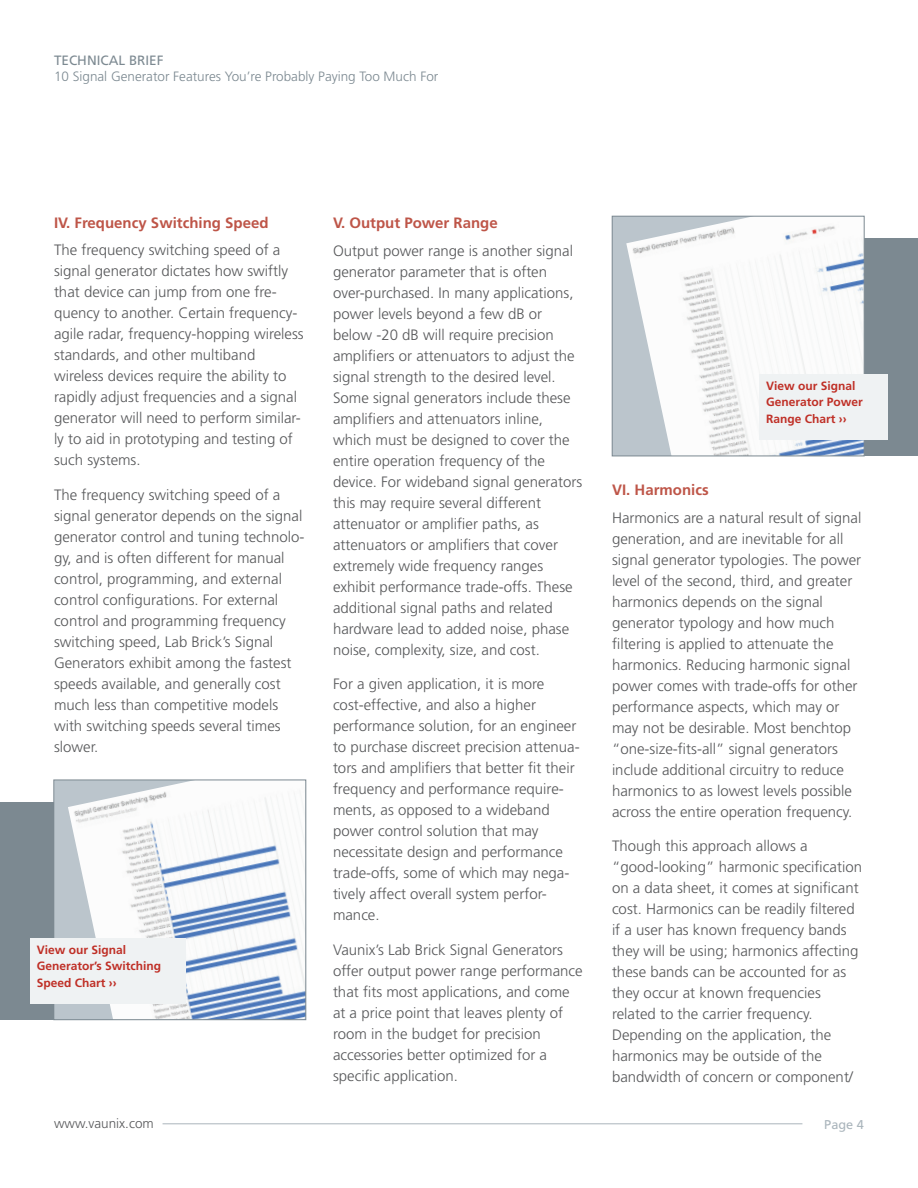
<style>
.page{position:relative;width:918px;height:1188px;background:#fff}
.page>*{position:absolute;margin:0;border:0;box-sizing:border-box;transform-origin:0 0}
.t1{font:300 15px/21px "Frutiger";color:#57585a}
.t2{font:700 15px "Frutiger";color:#be5548}
.t3{font:300 13.5px "Frutiger";color:#7c8991}
.t4{font:13.5px "Frutiger";color:#7c8991}
.t5{font:300 13.5px "Frutiger";color:#57585a}
.t6{font:12.75px "Frutiger";color:#aab5bc}
.t7{font:700 12px/16.5px "Frutiger";color:#bf2f26}
</style>
<div class="page">
<hr style="left:163px;top:1124px;width:639px;height:1px;background:#aab5bc">
<div style="left:0;top:802px;width:54px;height:218px;background:#7c8991"></div>
<div style="left:54px;top:780px;width:252px;height:240px;background:#bbc5cc"></div>
<img style="left:68px;top:782px;width:236px;height:236px">
<div style="left:54px;top:780px;width:252px;height:240px;border:1px solid #7c8991"></div>
<div style="left:30px;top:938px;width:156px;height:66px;background:#eff2f3"></div>
<div style="left:864px;top:238px;width:54px;height:218px;background:#7c8991"></div>
<div style="left:612px;top:216px;width:252px;height:240px;background:#bbc5cc"></div>
<img style="left:626px;top:218px;width:236px;height:236px">
<div style="left:612px;top:216px;width:252px;height:240px;border:1px solid #7c8991"></div>
<div style="left:759px;top:374px;width:129px;height:66px;background:#eff2f3"></div>
<p class="t4" style="left:54px;top:52px;width:111px">TECHNICAL BRIEF</p>
<p class="t3" style="left:54px;top:68px;width:386px">10 Signal Generator Features You’re Probably Paying Too Much For</p>
<p class="t2" style="left:54px;top:214px;width:216px">IV. Frequency Switching Speed</p>
<p class="t1" style="left:54px;top:240px;width:251px">The frequency switching speed of a signal generator dictates how swiftly that device can jump from one fre&shy;quency to another. Certain frequency&shy;agile radar, frequency-hopping wireless standards, and other multiband wireless devices require the ability to rapidly adjust frequencies and a signal generator will need to perform similar&shy;ly to aid in prototyping and testing of such systems.</p>
<p class="t1" style="left:54px;top:484px;width:252px">The frequency switching speed of a signal generator depends on the signal generator control and tuning technolo&shy;gy, and is often different for manual control, programming, and external control configurations. For external control and programming frequency switching speed, Lab Brick’s Signal Generators exhibit among the fastest speeds available, and generally cost much less than competitive models with switching speeds several times slower.</p>
<p class="t7" style="left:37px;top:941px;width:126px">View our Signal<br>Generator’s Switching<br>Speed Chart ››</p>
<p class="t2" style="left:333px;top:214px;width:166px">V. Output Power Range</p>
<p class="t1" style="left:333px;top:240px;width:251px">Output power range is another signal generator parameter that is often over-purchased. In many applications, power levels beyond a few dB or below -20 dB will require precision amplifiers or attenuators to adjust the signal strength to the desired level.<br>Some signal generators include these amplifiers and attenuators inline, which must be designed to cover the entire operation frequency of the device. For wideband signal generators this may require several different attenuator or amplifier paths, as attenuators or amplifiers that cover extremely wide frequency ranges exhibit performance trade-offs. These additional signal paths and related hardware lead to added noise, phase noise, complexity, size, and cost.</p>
<p class="t1" style="left:333px;top:673px;width:248px">For a given application, it is more cost-effective, and also a higher performance solution, for an engineer to purchase discreet precision attenua&shy;tors and amplifiers that better fit their frequency and performance require&shy;ments, as opposed to a wideband power control solution that may necessitate design and performance trade-offs, some of which may nega&shy;tively affect overall system perfor&shy;mance.</p>
<p class="t1" style="left:333px;top:939px;width:251px">Vaunix’s Lab Brick Signal Generators offer output power range performance that fits most applications, and come at a price point that leaves plenty of room in the budget for precision accessories better optimized for a specific application.</p>
<p class="t7" style="left:766px;top:377px;width:98px">View our Signal<br>Generator Power<br>Range Chart ››</p>
<p class="t2" style="left:612px;top:481px;width:98px">VI. Harmonics</p>
<p class="t1" style="left:612px;top:507px;width:251px">Harmonics are a natural result of signal generation, and are inevitable for all signal generator typologies. The power level of the second, third, and greater harmonics depends on the signal generator typology and how much filtering is applied to attenuate the harmonics. Reducing harmonic signal power comes with trade-offs for other performance aspects, which may or may not be desirable. Most benchtop “one-size-fits-all” signal generators include additional circuitry to reduce harmonics to as lowest levels possible across the entire operation frequency.</p>
<p class="t1" style="left:612px;top:835px;width:252px">Though this approach allows a “good-looking” harmonic specification on a data sheet, it comes at significant cost. Harmonics can be readily filtered if a user has known frequency bands they will be using; harmonics affecting these bands can be accounted for as they occur at known frequencies related to the carrier frequency.<br>Depending on the application, the harmonics may be outside of the bandwidth of concern or component/</p>
<p class="t5" style="left:54px;top:1116px;width:101px">www.vaunix.com</p>
<p class="t6" style="left:824px;top:1117px;width:41px">Page 4</p>
</div>
